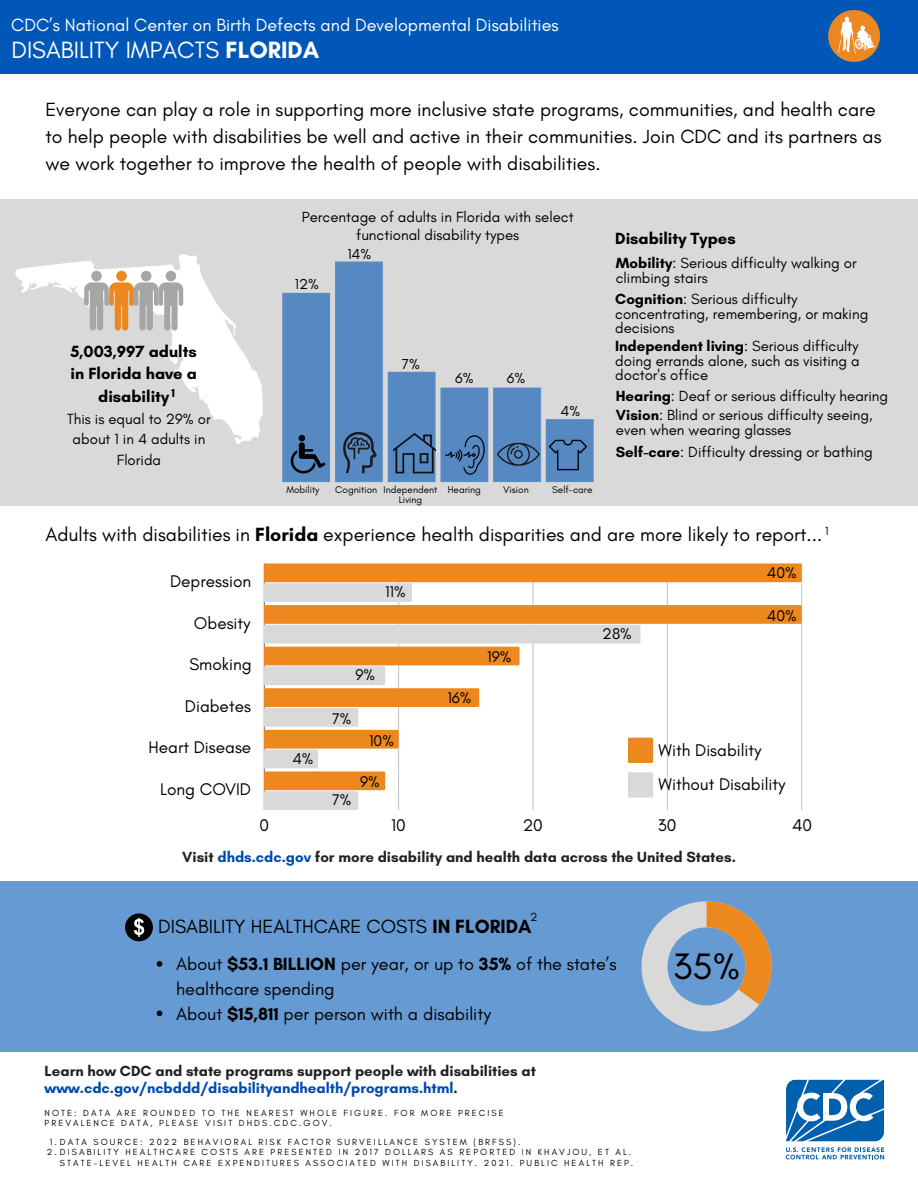
<style>
.page{position:relative;width:918px;height:1188px;background:#fff}
.page>*{position:absolute;margin:0;border:0;box-sizing:border-box;transform-origin:0 0}
.t1{font:37.5px "Glacial Indifference";color:#000}
.t2{font:24px "Glacial Indifference";color:#fff}
.t3{font:19.5px/27px "Glacial Indifference";color:#000}
.t4{font:18px/24.8px "Glacial Indifference";color:#000}
.t5{font:18px "Glacial Indifference";color:#fff}
.t6{font:17.25px "Glacial Indifference";color:#000}
.t7{font:700 16.5px/22.5px "Glacial Indifference";color:#000;text-align:center}
.t8{font:15.75px "Glacial Indifference";color:#000}
.t9{font:15px/14.7px "Glacial Indifference";color:#000}
.t10{font:700 15px/16.8px "Glacial Indifference";color:#222}
.t11{font:14.7px "Glacial Indifference";color:#000}
.t12{font:12px "Glacial Indifference";color:#000}
.t13{font:700 12px "Glacial Indifference";color:#000}
.t14{font:9.9px "Glacial Indifference";color:#000}
.t15{font:9px/10.5px "Glacial Indifference";letter-spacing:.23em;color:#000}
.s1{font-weight:700}
.s2{color:#004aad}
</style>
<div class="page">
<div style="left:0;top:199px;width:918px;height:307px;background:#d9d9d9"></div>
<img style="left:282px;top:261px;width:312px;height:222px">
<div style="left:0;top:0;width:918px;height:73px;background:#0057b7"></div>
<svg style="left:264px;top:563px;width:538px;height:247px"></svg>
<div style="left:0;top:881px;width:918px;height:171px;background:#669ad3"></div>
<svg style="left:642px;top:901px;width:130px;height:130px"></svg>
<img style="left:828px;top:11px;width:52px;height:51px">
<div style="left:628px;top:738px;width:25px;height:25px;background:#ec881d;border-radius:2px"></div>
<div style="left:628px;top:772px;width:25px;height:26px;background:#d9d9d9;border-radius:2px"></div>
<img style="left:290px;top:434px;width:36px;height:41px">
<img style="left:343px;top:430px;width:36px;height:44px">
<img style="left:393px;top:430px;width:43px;height:44px">
<img style="left:445px;top:433px;width:43px;height:43px">
<img style="left:496px;top:437px;width:44px;height:34px">
<img style="left:548px;top:437px;width:41px;height:34px">
<div style="left:125px;top:913px;width:28px;height:28px;background:#000;border-radius:50%"></div>
<svg style="left:134px;top:918px;width:10px;height:19px"></svg>
<img style="left:15px;top:254px;width:248px;height:189px">
<div style="left:116px;top:271px;width:11px;height:10px;background:#ec881d;border-radius:50%"></div>
<div style="left:141px;top:271px;width:10px;height:10px;background:#a6a6a6;border-radius:50%"></div>
<div style="left:91px;top:271px;width:11px;height:10px;background:#a6a6a6;border-radius:50%"></div>
<div style="left:166px;top:271px;width:10px;height:10px;background:#a6a6a6;border-radius:50%"></div>
<svg style="left:84px;top:282px;width:99px;height:49px"></svg>
<svg style="left:157px;top:961px;width:5px;height:6px"></svg>
<svg style="left:157px;top:1011px;width:5px;height:5px"></svg>
<svg style="left:785px;top:1079px;width:100px;height:80px"></svg>
<p class="t5" style="left:11px;top:14px;width:549px">CDC’s National Center on Birth Defects and Developmental Disabilities</p>
<h4 class="t2" style="left:11px;top:35px;width:309px">DISABILITY IMPACTS <span class="s1">FLORIDA</span></h4>
<p class="t3" style="left:45px;top:95px;width:838px">Everyone can play a role in supporting more inclusive state programs, communities, and health care to help people with disabilities be well and active in their communities. Join CDC and its partners as we work together to improve the health of people with disabilities.</p>
<h5 class="t7" style="left:70px;top:340px;width:128px">5,003,997 adults in Florida have a disability</h5>
<h6 class="t13" style="left:172px;top:385px;width:5px">1</h6>
<p class="t9" style="left:67px;top:409px;width:145px;line-height:20.2px;text-align:center">This is equal to 29% or about 1 in 4 adults in<br>Florida</p>
<p class="t9" style="left:302px;top:210px;width:273px">Percentage of adults in Florida with select</p>
<p class="t9" style="left:356px;top:228px;width:165px">functional disability types</p>
<h5 class="t11" style="left:295px;top:275px;width:26px">12%</h5>
<h5 class="t11" style="left:347px;top:245px;width:25px">14%</h5>
<p class="t11" style="left:402px;top:355px;width:20px">7%</p>
<h5 class="t11" style="left:455px;top:369px;width:20px">6%</h5>
<h5 class="t11" style="left:507px;top:369px;width:20px">6%</h5>
<h5 class="t11" style="left:560px;top:402px;width:21px">4%</h5>
<h5 class="t14" style="left:286px;top:484px;width:35px">Mobility</h5>
<h5 class="t14" style="left:335px;top:484px;width:43px">Cognition</h5>
<h5 class="t14" style="left:384px;top:484px;width:55px">Independent</h5>
<h5 class="t14" style="left:448px;top:484px;width:35px">Hearing</h5>
<h5 class="t14" style="left:503px;top:484px;width:27px">Vision</h5>
<h5 class="t14" style="left:552px;top:484px;width:42px">Self-care</h5>
<h5 class="t14" style="left:399px;top:494px;width:25px">Living</h5>
<p class="t7" style="left:615px;top:227px;width:122px">Disability Types</p>
<p class="t9" style="left:616px;top:255px;width:242px"><span class="s1">Mobility</span>: Serious difficulty walking or climbing stairs</p>
<p class="t9" style="left:615px;top:291px;width:255px"><span class="s1">Cognition</span>: Serious difficulty concentrating, remembering, or making decisions</p>
<p class="t9" style="left:615px;top:339px;width:246px;text-align:justify"><span class="s1">Independent living</span>: Serious difficulty doing errands alone, such as visiting a doctor's office</p>
<p class="t9" style="left:616px;top:388px;width:274px"><span class="s1">Hearing</span>: Deaf or serious difficulty hearing</p>
<p class="t9" style="left:616px;top:408px;width:258px"><span class="s1">Vision</span>: Blind or serious difficulty seeing, even when wearing glasses</p>
<p class="t9" style="left:616px;top:444px;width:258px"><span class="s1">Self-care</span>: Difficulty dressing or bathing</p>
<p class="t3" style="left:45px;top:521px;width:778px">Adults with disabilities in <span class="s1">Florida</span> experience health disparities and are more likely to report...</p>
<p class="t12" style="left:825px;top:523px;width:5px">1</p>
<p class="t6" style="left:170px;top:571px;width:83px">Depression</p>
<p class="t6" style="left:194px;top:612px;width:58px">Obesity</p>
<p class="t6" style="left:189px;top:654px;width:64px">Smoking</p>
<p class="t6" style="left:185px;top:695px;width:68px">Diabetes</p>
<p class="t6" style="left:149px;top:737px;width:104px">Heart Disease</p>
<p class="t6" style="left:160px;top:779px;width:93px">Long COVID</p>
<h5 class="t8" style="left:385px;top:582px;width:22px">11%</h5>
<p class="t8" style="left:292px;top:749px;width:23px">4%</p>
<p class="t8" style="left:355px;top:665px;width:21px">9%</p>
<p class="t8" style="left:332px;top:709px;width:21px">7%</p>
<p class="t8" style="left:369px;top:731px;width:26px">10%</p>
<h2 class="t8" style="left:332px;top:790px;width:21px">7%</h2>
<p class="t8" style="left:360px;top:772px;width:21px">9%</p>
<p class="t8" style="left:447px;top:688px;width:26px">16%</p>
<p class="t8" style="left:487px;top:647px;width:26px">19%</p>
<p class="t8" style="left:602px;top:624px;width:31px">28%</p>
<h5 class="t8" style="left:767px;top:563px;width:31px">40%</h5>
<p class="t8" style="left:767px;top:606px;width:31px">40%</p>
<h4 class="t6" style="left:659px;top:739px;width:104px">With Disability</h4>
<p class="t6" style="left:659px;top:774px;width:128px">Without Disability</p>
<p class="t6" style="left:259px;top:815px;width:11px">0</p>
<p class="t6" style="left:391px;top:815px;width:16px">10</p>
<p class="t6" style="left:523px;top:815px;width:22px">20</p>
<p class="t6" style="left:658px;top:815px;width:20px">30</p>
<p class="t6" style="left:792px;top:815px;width:22px">40</p>
<p class="t10" style="left:182px;top:849px;width:555px">Visit <span class="s2">dhds.cdc.gov</span> for more disability and health data across the United States.</p>
<p class="t12" style="left:530px;top:910px;width:9px">2</p>
<p class="t3" style="left:158px;top:913px;width:375px">DISABILITY HEALTHCARE COSTS <span class="s1">IN FLORIDA</span></p>
<p class="t4" style="left:176px;top:951px;width:442px">About <span class="s1">$53.1 BILLION</span> per year, or up to <span class="s1">35%</span> of the state’s healthcare spending</p>
<p class="t4" style="left:176px;top:1001px;width:316px">About <span class="s1">$15,811</span> per person with a disability</p>
<p class="t10" style="left:45px;top:1063px;width:493px">Learn how CDC and state programs support people with disabilities at <span class="s2">www.cdc.gov/ncbddd/disabilityandhealth/programs.html</span>.</p>
<p class="t15" style="left:45px;top:1107px;width:461px">NOTE: DATA ARE ROUNDED TO THE NEAREST WHOLE FIGURE. FOR MORE PRECISE<br>PREVALENCE DATA, PLEASE VISIT DHDS.CDC.GOV.</p>
<p class="t15" style="left:50px;top:1136px;width:472px">1.DATA SOURCE: 2022 BEHAVIORAL RISK FACTOR SURVEILLANCE SYSTEM (BRFSS).</p>
<h3 class="t15" style="left:47px;top:1147px;width:588px;text-align:right">2.DISABILITY HEALTHCARE COSTS ARE PRESENTED IN 2017 DOLLARS AS REPORTED IN KHAVJOU, ET AL.<br>STATE-LEVEL HEALTH CARE EXPENDITURES ASSOCIATED WITH DISABILITY. 2021. PUBLIC HEALTH REP.</h3>
<h1 class="t1" style="left:673px;top:944px;width:69px">35%</h1>
</div>
